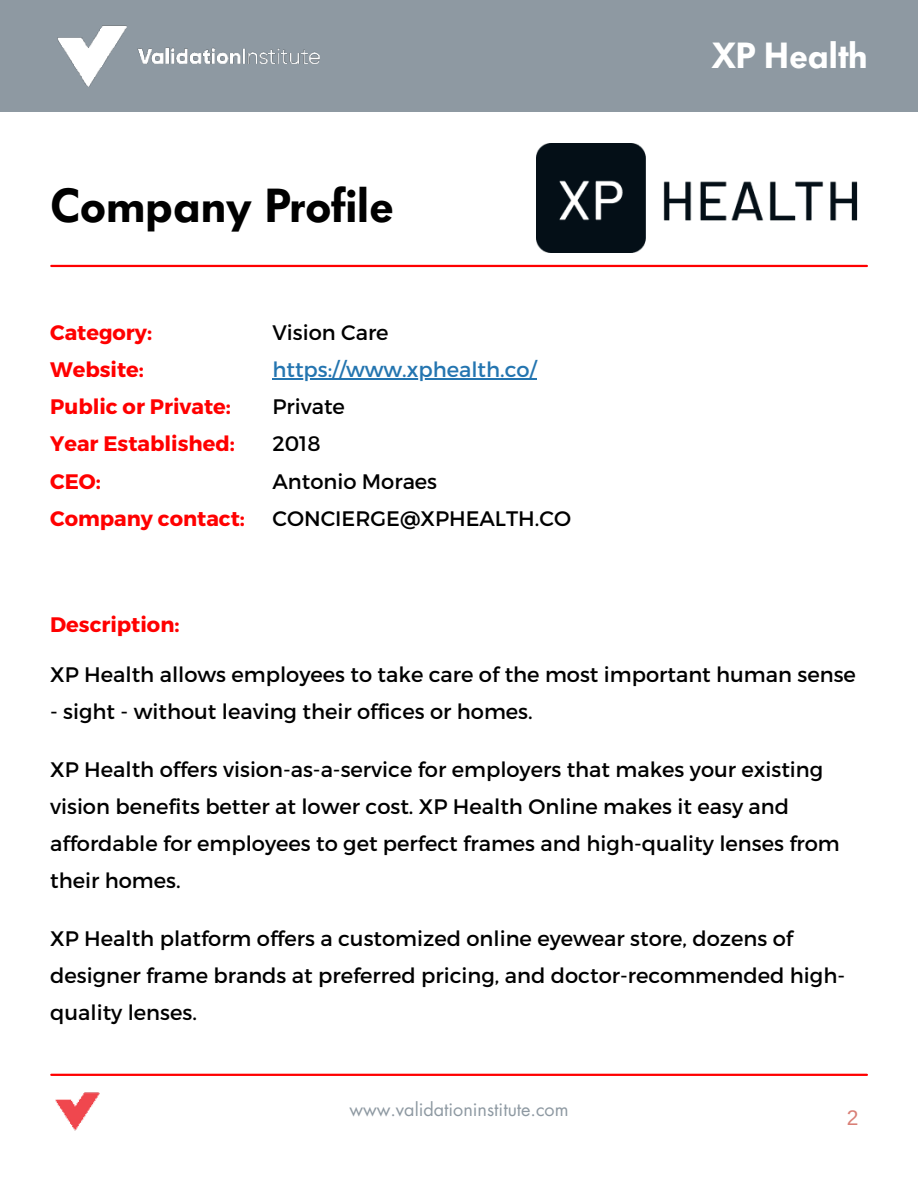
<style>
.page{position:relative;width:918px;height:1188px;background:#fff}
.page>*{position:absolute;margin:0;border:0;box-sizing:border-box;transform-origin:0 0}
.t1{font:600 47.25px "Futura BQ";color:#000}
.t2{font:600 36px "Futura BQ";color:#fff}
.t3{font:21px/37px "Montserrat";color:#000}
.t4{font:700 21px/37px "Montserrat";color:#f00}
.t5{font:21px "Montserrat";color:#2475b0}
.t6{font:21px "Arimo";color:#d97f76}
.t7{font:18px "Futura LT";color:#8e99a2}
</style>
<div class="page">
<div style="left:0;top:0;width:918px;height:111px;background:#8e99a2"></div>
<img style="left:57px;top:25px;width:263px;height:62px">
<hr style="left:51px;top:1074px;width:816px;height:2px;background:#f00">
<img style="left:55px;top:1092px;width:45px;height:39px">
<hr style="left:51px;top:265px;width:816px;height:2px;background:#f00">
<img style="left:536px;top:144px;width:322px;height:109px">
<hr style="left:272px;top:378px;width:265px;height:1px;background:#2475b0">
<h1 class="t1" style="left:50px;top:178px;width:345px">Company Profile</h1>
<p class="t4" style="left:50px;top:314px;width:196px">Category:<br>Website:<br>Public or Private:<br>Year Established:<br>CEO:<br>Company contact:</p>
<p class="t3" style="left:272px;top:314px;width:118px">Vision Care</p>
<p class="t5" style="left:272px;top:357px;width:266px">https://www.xphealth.co/</p>
<p class="t3" style="left:272px;top:388px;width:300px">Private<br>2018<br>Antonio Moraes<br>CONCIERGE@XPHEALTH.CO</p>
<p class="t4" style="left:50px;top:606px;width:131px">Description:</p>
<h2 class="t2" style="left:712px;top:35px;width:158px">XP Health</h2>
<p class="t3" style="left:50px;top:656px;width:807px">XP Health allows employees to take care of the most important human sense</p>
<p class="t3" style="left:50px;top:693px;width:484px">- sight - without leaving their offices or homes.</p>
<p class="t3" style="left:50px;top:751px;width:791px">XP Health offers vision-as-a-service for employers that makes your existing vision benefits better at lower cost. XP Health Online makes it easy and affordable for employees to get perfect frames and high-quality lenses from their homes.</p>
<p class="t3" style="left:50px;top:920px;width:796px">XP Health platform offers a customized online eyewear store, dozens of designer frame brands at preferred pricing, and doctor-recommended high&shy;quality lenses.</p>
<p class="t7" style="left:349px;top:1098px;width:221px">www.validationinstitute.com</p>
<p class="t6" style="left:847px;top:1105px;width:13px">2</p>
</div>
